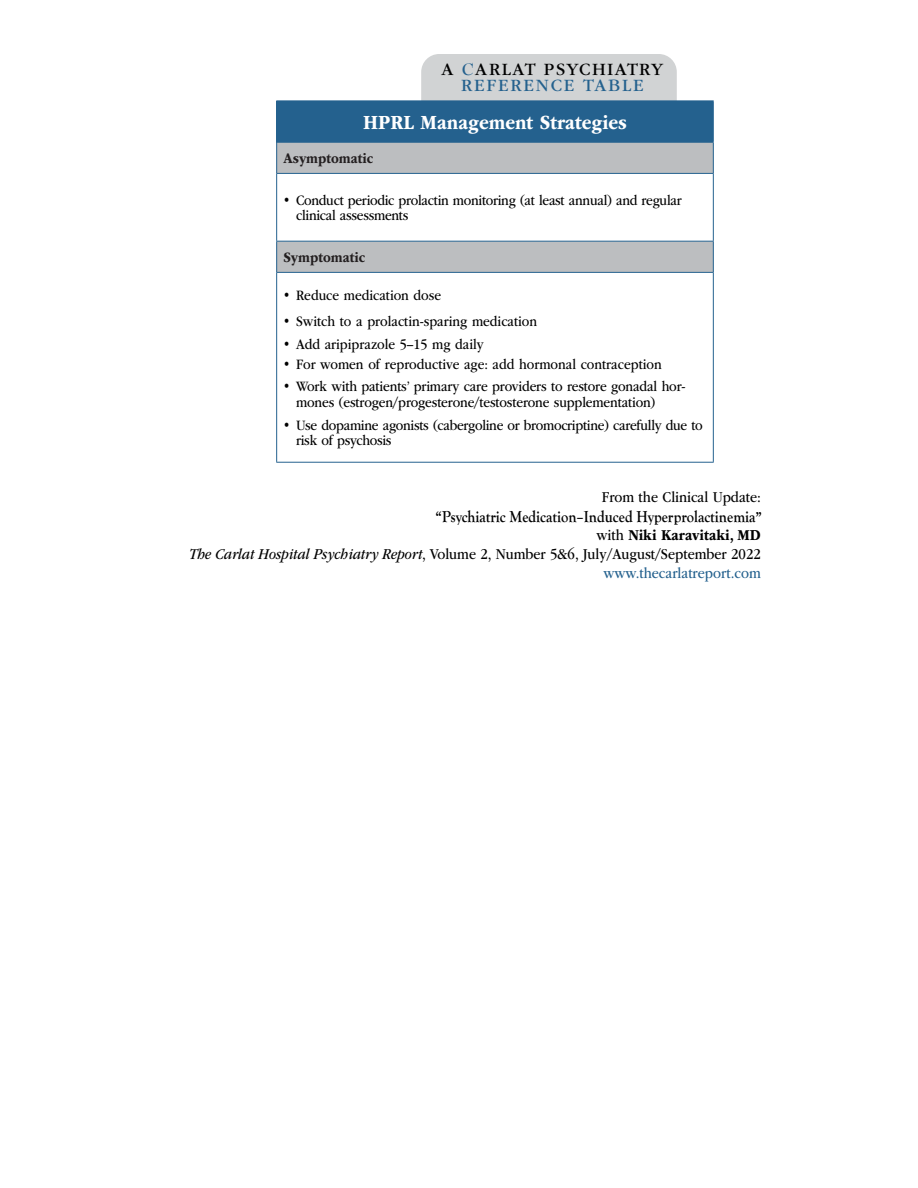
<style>
.page{position:relative;width:918px;height:1188px;background:#fff}
.page>*{position:absolute;margin:0;border:0;box-sizing:border-box;transform-origin:0 0}
.t1{font:700 21px "ITC Garamond Std";color:#fff;scale:.88 1}
.t2{font:18px/15.9px "ITC Garamond Std";letter-spacing:.08em;color:#000;text-align:center}
.t3{font:700 16.5px "Goudy Old Style T";color:#000;scale:.88 1}
.t4{font:15.75px/18.9px "ITC Garamond Std";color:#000;text-align:right;scale:.88 1}
.t5{font:15px/15.8px "ITC Garamond Std";letter-spacing:-.01em;color:#000;scale:.88 1}
.t6{font:700 15px "ITC Garamond Std";color:#231f20;scale:.88 1}
.s1{font-family:"Bernhard Modern Std";font-weight:700;color:#24618e}
.s2{color:#24618e}
.s3{font-family:"ITC Garamond Std";font-size:15.75px}
.s4{font-weight:700}
.s5{font-style:italic}
</style>
<div class="page">
<div style="left:421px;top:54px;width:256px;height:79px;background:#d1d3d4;border-radius:18px"></div>
<div style="left:277px;top:101px;width:436px;height:41px;background:#24618e"></div>
<div style="left:277px;top:143px;width:436px;height:30px;background:#bcbec0"></div>
<svg style="left:277px;top:174px;width:436px;height:288px"></svg>
<hr style="left:276px;top:100px;width:438px;height:1px;background:#24618e">
<hr style="left:276px;top:101px;width:1px;height:41px;background:#24618e">
<hr style="left:713px;top:101px;width:1px;height:41px;background:#24618e">
<hr style="left:276px;top:174px;width:1px;height:67px;background:#24618e">
<hr style="left:713px;top:174px;width:1px;height:67px;background:#24618e">
<hr style="left:276px;top:273px;width:1px;height:189px;background:#24618e">
<hr style="left:713px;top:273px;width:1px;height:189px;background:#24618e">
<hr style="left:276px;top:462px;width:438px;height:1px;background:#24618e">
<hr style="left:276px;top:142px;width:438px;height:1px;background:#24618e">
<hr style="left:276px;top:143px;width:1px;height:30px;background:#24618e">
<hr style="left:713px;top:143px;width:1px;height:30px;background:#24618e">
<hr style="left:276px;top:173px;width:438px;height:1px;background:#24618e">
<hr style="left:276px;top:241px;width:438px;height:1px;background:#24618e">
<hr style="left:276px;top:242px;width:1px;height:30px;background:#24618e">
<hr style="left:713px;top:242px;width:1px;height:30px;background:#24618e">
<hr style="left:276px;top:272px;width:438px;height:1px;background:#24618e">
<p class="t2" style="left:441px;top:62px;width:223px">A <span class="s1">C</span>ARLAT PSYCHIATRY<br><span class="s2">REFERENCE TABLE</span></p>
<h1 class="t1" style="left:363px;top:110px;width:301px">HPRL Management Strategies</h1>
<p class="t6" style="left:283px;top:150px;width:103px">Asymptomatic</p>
<p class="t5" style="left:296px;top:192px;width:440px;text-indent:-14px">• Conduct periodic prolactin monitoring (at least annual) and regular clinical assessments</p>
<p class="t6" style="left:283px;top:249px;width:94px">Symptomatic</p>
<p class="t5" style="left:283px;top:287px;width:182px">• Reduce medication dose</p>
<p class="t5" style="left:283px;top:314px;width:291px">• Switch to a prolactin-sparing medication</p>
<p class="t5" style="left:283px;top:336px;width:230px">• Add aripiprazole 5–15 mg daily</p>
<p class="t5" style="left:283px;top:356px;width:432px">• For women of reproductive age: add hormonal contraception</p>
<p class="t5" style="left:296px;top:379px;width:444px;text-indent:-14px">• Work with patients’ primary care providers to restore gonadal hor&shy;mones (estrogen/progesterone/testosterone supplementation)</p>
<p class="t5" style="left:296px;top:417px;width:464px;text-indent:-14px">• Use dopamine agonists (cabergoline or bromocriptine) carefully due to risk of psychosis</p>
<p class="t4" style="left:602px;top:488px;width:182px">From the Clinical Update:</p>
<p class="t3" style="left:436px;top:507px;width:372px"><span class="s3">“</span>Psychiatric Medication–Induced Hyperprolactinemia<span class="s3">”</span></p>
<p class="t4" style="left:189px;top:526px;width:651px">with <span class="s4">Niki Karavitaki, MD<br></span><span class="s5">The Carlat Hospital Psychiatry Report</span>, Volume 2, Number 5&amp;6, July/August/September 2022 <span class="s2">www.thecarlatreport.com</span></p>
</div>
